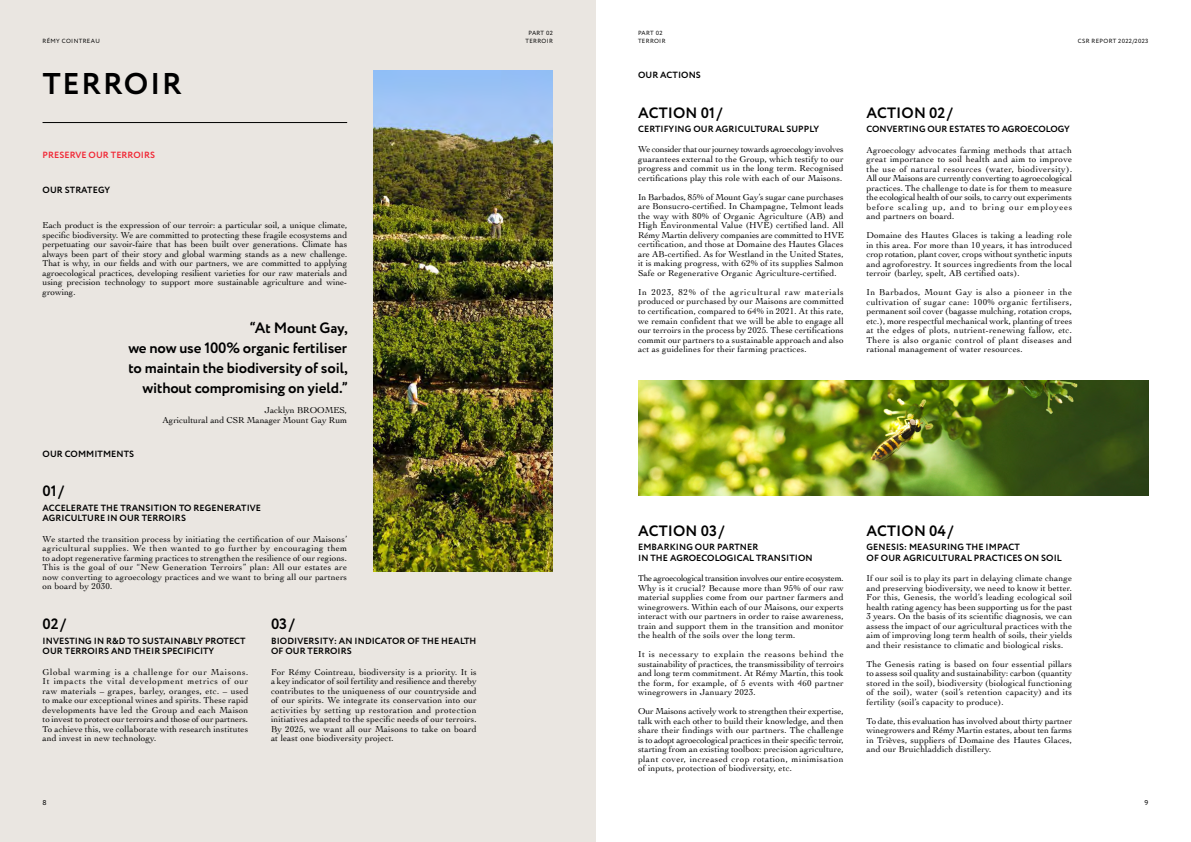
<style>
.page{position:relative;width:1191px;height:842px;background:#fff}
.page>*{position:absolute;margin:0;border:0;box-sizing:border-box;transform-origin:0 0}
.t1{font:700 30px "Circe";letter-spacing:.06em;color:#000}
.t2{font:700 15px/20px "Circe";letter-spacing:-.01em;color:#000;text-align:right}
.t3{font:700 15px "Circe";letter-spacing:.01em;color:#000}
.t4{font:9px/9.5px "Cochin";letter-spacing:.015em;color:#000;text-align:justify}
.t5{font:700 9px/10.8px "Circe";letter-spacing:.01em;color:#000}
.t6{font:700 9px "Circe";letter-spacing:.01em;color:#f12836}
.t7{font:7px "Circe";color:#000}
.t8{font:6px/7.2px "Circe";letter-spacing:.06em;color:#000}
</style>
<div class="page">
<div style="left:0;top:0;width:595px;height:842px;background:#eae6e1"></div>
<img style="left:374px;top:71px;width:179px;height:500px">
<img style="left:638px;top:380px;width:510px;height:116px">
<hr style="left:43px;top:122px;width:304px;height:1px;background:#000">
<p class="t8" style="left:528px;top:30px;width:26px">PART 02</p>
<p class="t8" style="left:638px;top:30px;width:29px">PART 02<br>TERROIR</p>
<p class="t8" style="left:43px;top:37px;width:59px">RÉMY COINTREAU</p>
<p class="t8" style="left:525px;top:37px;width:29px">TERROIR</p>
<p class="t8" style="left:1077px;top:37px;width:72px">CSR REPORT 2022/2023</p>
<h1 class="t1" style="left:43px;top:64px;width:141px">TERROIR</h1>
<p class="t6" style="left:43px;top:149px;width:114px">PRESERVE OUR TERROIRS</p>
<p class="t5" style="left:43px;top:185px;width:69px">OUR STRATEGY</p>
<p class="t4" style="left:43px;top:220px;width:306px">Each product is the expression of our terroir: a particular soil, a unique climate, specific biodiversity. We are committed to protecting these fragile ecosystems and perpetuating our savoir-faire that has been built over generations. Climate has always been part of their story and global warming stands as a new challenge.<br>That is why, in our fields and with our partners, we are committed to applying agroecological practices, developing resilient varieties for our raw materials and using precision technology to support more sustainable agriculture and wine&shy;growing.</p>
<h2 class="t2" style="left:128px;top:318px;width:221px">“At Mount Gay,<br>we now use 100% organic fertiliser to maintain the biodiversity of soil, without compromising on yield.”</h2>
<p class="t5" style="left:43px;top:448px;width:93px">OUR COMMITMENTS</p>
<h2 class="t2" style="left:43px;top:482px;width:23px">01/</h2>
<p class="t4" style="left:163px;top:405px;width:186px;text-align:right">Jacklyn BROOMES,<br>Agricultural and CSR Manager Mount Gay Rum</p>
<p class="t5" style="left:43px;top:502px;width:220px">ACCELERATE THE TRANSITION TO REGENERATIVE<br>AGRICULTURE IN OUR TERROIRS</p>
<p class="t4" style="left:43px;top:534px;width:306px">We started the transition process by initiating the certification of our Maisons’ agricultural supplies. We then wanted to go further by encouraging them to adopt regenerative farming practices to strengthen the resilience of our regions.<br>This is the goal of our “New Generation Terroirs” plan: All our estates are now converting to agroecology practices and we want to bring all our partners on board by 2030.</p>
<h2 class="t2" style="left:43px;top:615px;width:25px">02/</h2>
<h2 class="t2" style="left:271px;top:615px;width:25px">03/</h2>
<p class="t4" style="left:43px;top:667px;width:207px">Global warming is a challenge for our Maisons.<br>It impacts the vital development metrics of our raw materials – grapes, barley, oranges, etc. – used to make our exceptional wines and spirits. These rapid developments have led the Group and each Maison to invest to protect our terroirs and those of our partners.<br>To achieve this, we collaborate with research institutes and invest in new technology.</p>
<p class="t4" style="left:271px;top:667px;width:207px">For Rémy Cointreau, biodiversity is a priority. It is a key indicator of soil fertility and resilience and thereby contributes to the uniqueness of our countryside and of our spirits. We integrate its conservation into our activities by setting up restoration and protection initiatives adapted to the specific needs of our terroirs.<br>By 2025, we want all our Maisons to take on board at least one biodiversity project.</p>
<p class="t5" style="left:43px;top:636px;width:204px">INVESTING IN R&amp;D TO SUSTAINABLY PROTECT<br>OUR TERROIRS AND THEIR SPECIFICITY</p>
<p class="t5" style="left:271px;top:636px;width:207px">BIODIVERSITY: AN INDICATOR OF THE HEALTH<br>OF OUR TERROIRS</p>
<p class="t5" style="left:638px;top:70px;width:64px">OUR ACTIONS</p>
<h2 class="t3" style="left:638px;top:103px;width:85px">ACTION 01/</h2>
<h2 class="t3" style="left:866px;top:103px;width:87px">ACTION 02/</h2>
<p class="t5" style="left:638px;top:124px;width:183px">CERTIFYING OUR AGRICULTURAL SUPPLY</p>
<p class="t5" style="left:866px;top:124px;width:205px">CONVERTING OUR ESTATES TO AGROECOLOGY</p>
<p class="t4" style="left:638px;top:144px;width:207px">We consider that our journey towards agroecology involves guarantees external to the Group, which testify to our progress and commit us in the long term. Recognised certifications play this role with each of our Maisons.</p>
<p class="t4" style="left:638px;top:192px;width:207px">In Barbados, 85% of Mount Gay’s sugar cane purchases are Bonsucro-certified. In Champagne, Telmont leads the way with 80% of Organic Agriculture (AB) and High Environmental Value (HVE) certified land. All Rémy Martin delivery companies are committed to HVE certification, and those at Domaine des Hautes Glaces are AB-certified. As for Westland in the United States, it is making progress, with 62% of its supplies Salmon Safe or Regenerative Organic Agriculture-certified.</p>
<p class="t4" style="left:638px;top:287px;width:207px">In 2023, 82% of the agricultural raw materials produced or purchased by our Maisons are committed to certification, compared to 64% in 2021. At this rate, we remain confident that we will be able to engage all our terroirs in the process by 2025. These certifications commit our partners to a sustainable approach and also act as guidelines for their farming practices.</p>
<p class="t4" style="left:866px;top:145px;width:207px">Agroecology advocates farming methods that attach great importance to soil health and aim to improve the use of natural resources (water, biodiversity).<br>All our Maisons are currently converting to agroecological practices. The challenge to date is for them to measure the ecological health of our soils, to carry out experiments before scaling up, and to bring our employees and partners on board.</p>
<p class="t4" style="left:866px;top:230px;width:207px">Domaine des Hautes Glaces is taking a leading role in this area. For more than 10 years, it has introduced crop rotation, plant cover, crops without synthetic inputs and agroforestry. It sources ingredients from the local terroir (barley, spelt, AB certified oats).</p>
<p class="t4" style="left:866px;top:287px;width:207px">In Barbados, Mount Gay is also a pioneer in the cultivation of sugar cane: 100% organic fertilisers, permanent soil cover (bagasse mulching, rotation crops, etc.), more respectful mechanical work, planting of trees at the edges of plots, nutrient-renewing fallow, etc.<br>There is also organic control of plant diseases and rational management of water resources.</p>
<h2 class="t3" style="left:638px;top:520px;width:88px">ACTION 03/</h2>
<h2 class="t3" style="left:866px;top:520px;width:88px">ACTION 04/</h2>
<p class="t5" style="left:638px;top:542px;width:176px">EMBARKING OUR PARTNER<br>IN THE AGROECOLOGICAL TRANSITION</p>
<p class="t5" style="left:866px;top:542px;width:197px">GENESIS: MEASURING THE IMPACT<br>OF OUR AGRICULTURAL PRACTICES ON SOIL</p>
<p class="t4" style="left:638px;top:573px;width:207px">The agroecological transition involves our entire ecosystem.<br>Why is it crucial? Because more than 95% of our raw material supplies come from our partner farmers and winegrowers. Within each of our Maisons, our experts interact with our partners in order to raise awareness, train and support them in the transition and monitor the health of the soils over the long term.</p>
<p class="t4" style="left:638px;top:649px;width:207px">It is necessary to explain the reasons behind the sustainability of practices, the transmissibility of terroirs and long term commitment. At Rémy Martin, this took the form, for example, of 5 events with 460 partner winegrowers in January 2023.</p>
<p class="t4" style="left:638px;top:706px;width:207px">Our Maisons actively work to strengthen their expertise, talk with each other to build their knowledge, and then share their findings with our partners. The challenge is to adopt agroecological practices in their specific terroir, starting from an existing toolbox: precision agriculture, plant cover, increased crop rotation, minimisation of inputs, protection of biodiversity, etc.</p>
<p class="t4" style="left:866px;top:573px;width:207px">If our soil is to play its part in delaying climate change and preserving biodiversity, we need to know it better.<br>For this, Genesis, the world’s leading ecological soil health rating agency has been supporting us for the past 3 years. On the basis of its scientific diagnosis, we can assess the impact of our agricultural practices with the aim of improving long term health of soils, their yields and their resistance to climatic and biological risks.</p>
<p class="t4" style="left:866px;top:659px;width:207px">The Genesis rating is based on four essential pillars to assess soil quality and sustainability: carbon (quantity stored in the soil), biodiversity (biological functioning of the soil), water (soil’s retention capacity) and its fertility (soil’s capacity to produce).</p>
<p class="t4" style="left:866px;top:716px;width:207px">To date, this evaluation has involved about thirty partner winegrowers and Rémy Martin estates, about ten farms in Trièves, suppliers of Domaine des Hautes Glaces, and our Bruichladdich distillery.</p>
<p class="t7" style="left:43px;top:798px;width:6px">8</p>
<p class="t7" style="left:1144px;top:798px;width:5px">9</p>
</div>
